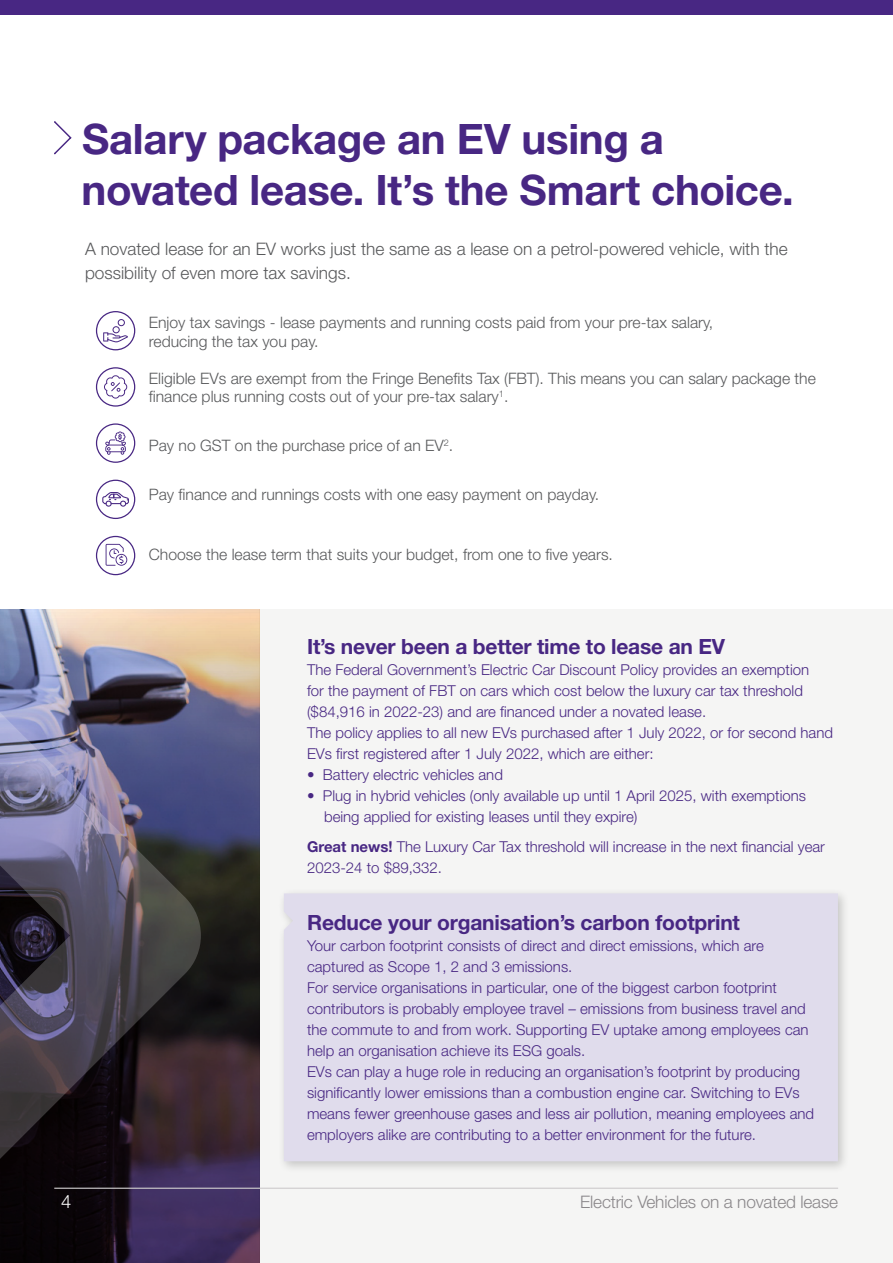
<style>
.page{position:relative;width:893px;height:1263px;background:#fff}
.page>*{position:absolute;margin:0;border:0;box-sizing:border-box;transform-origin:0 0}
.t1{font:700 42px/50.4px "Helvetica Neue LT Std";letter-spacing:-.01em;color:#482783}
.t2{font:700 21px "Helvetica Neue LT Std";letter-spacing:-.01em;color:#482783}
.t3{font:300 18.45px "Helvetica Neue LT Std";color:#fff}
.t4{font:300 17.25px/24px "Helvetica Neue LT Std";color:#58595b}
.t5{font:300 17.25px "Helvetica Neue LT Std";letter-spacing:-.01em;color:#8a878a}
.t6{font:300 15.75px/18.9px "Helvetica Neue LT Std";color:#58595b}
.t7{font:300 15px/21px "Helvetica Neue LT Std";color:#482783}
.s1{font-weight:700}
</style>
<div class="page">
<div style="left:0;top:0;width:893px;height:15px;background:#482783"></div>
<div style="left:259px;top:609px;width:634px;height:654px;background:#f5f5f4"></div>
<svg style="left:0;top:609px;width:259px;height:654px;background:#504552"></svg>
<img style="left:0;top:609px;width:201px;height:653px">
<div style="left:278px;top:887px;width:572px;height:287px;background:#000;opacity:.2"></div>
<div style="left:284px;top:893px;width:554px;height:268px;background:#e0dcec"></div>
<svg style="left:54px;top:121px;width:17px;height:33px"></svg>
<hr style="left:54px;top:1187px;width:784px;height:2px;background:#cecccd">
<svg style="left:103px;top:319px;width:25px;height:23px"></svg>
<div style="left:96px;top:311px;width:39px;height:39px;border:1px solid #482783;border-radius:50%"></div>
<div style="left:96px;top:367px;width:39px;height:40px;border:1px solid #482783;border-radius:50%"></div>
<svg style="left:104px;top:375px;width:23px;height:24px"></svg>
<div style="left:96px;top:423px;width:39px;height:40px;border:1px solid #482783;border-radius:50%"></div>
<svg style="left:105px;top:431px;width:21px;height:24px"></svg>
<div style="left:96px;top:480px;width:39px;height:39px;border:1px solid #482783;border-radius:50%"></div>
<svg style="left:102px;top:492px;width:27px;height:15px"></svg>
<div style="left:96px;top:536px;width:39px;height:39px;border:1px solid #482783;border-radius:50%"></div>
<svg style="left:106px;top:544px;width:21px;height:22px"></svg>
<h1 class="t1" style="left:82px;top:113px;width:714px">Salary package an EV using a novated lease. It’s the Smart choice.</h1>
<p class="t4" style="left:85px;top:237px;width:704px">A novated lease for an EV works just the same as a lease on a petrol-powered vehicle, with the possibility of even more tax savings.</p>
<p class="t6" style="left:149px;top:313px;width:566px">Enjoy tax savings - lease payments and running costs paid from your pre-tax salary, reducing the tax you pay.</p>
<p class="t6" style="left:149px;top:368px;width:668px">Eligible EVs are exempt from the Fringe Benefits Tax (FBT). This means you can salary package the finance plus running costs out of your pre-tax salary<sup>1</sup>.</p>
<p class="t6" style="left:149px;top:436px;width:306px">Pay no GST on the purchase price of an EV<sup>2</sup>.</p>
<p class="t6" style="left:149px;top:484px;width:452px">Pay finance and runnings costs with one easy payment on payday.</p>
<p class="t6" style="left:149px;top:545px;width:466px">Choose the lease term that suits your budget, from one to five years.</p>
<h2 class="t2" style="left:307px;top:633px;width:419px">It’s never been a better time to lease an EV</h2>
<p class="t7" style="left:307px;top:659px;width:528px">The Federal Government’s Electric Car Discount Policy provides an exemption<br>for the payment of FBT on cars which cost below the luxury car tax threshold ($84,916 in 2022-23) and are financed under a novated lease.<br>The policy applies to all new EVs purchased after 1 July 2022, or for second hand EVs first registered after 1 July 2022, which are either:</p>
<p class="t7" style="left:307px;top:764px;width:197px">• Battery electric vehicles and</p>
<p class="t7" style="left:324px;top:785px;width:483px;text-indent:-17px">• Plug in hybrid vehicles (only available up until 1 April 2025, with exemptions being applied for existing leases until they expire)</p>
<p class="t7" style="left:307px;top:836px;width:519px"><span class="s1">Great news!</span> The Luxury Car Tax threshold will increase in the next financial year<br>2023-24 to $89,332.</p>
<h2 class="t2" style="left:307px;top:909px;width:434px">Reduce your organisation’s carbon footprint</h2>
<p class="t7" style="left:307px;top:935px;width:509px">Your carbon footprint consists of direct and direct emissions, which are captured as Scope 1, 2 and 3 emissions.<br>For service organisations in particular, one of the biggest carbon footprint contributors is probably employee travel – emissions from business travel and the commute to and from work. Supporting EV uptake among employees can help an organisation achieve its ESG goals.<br>EVs can play a huge role in reducing an organisation’s footprint by producing significantly lower emissions than a combustion engine car. Switching to EVs means fewer greenhouse gases and less air pollution, meaning employees and employers alike are contributing to a better environment for the future.</p>
<p class="t3" style="left:61px;top:1190px;width:12px">4</p>
<p class="t5" style="left:580px;top:1191px;width:259px">Electric Vehicles on a novated lease</p>
</div>
